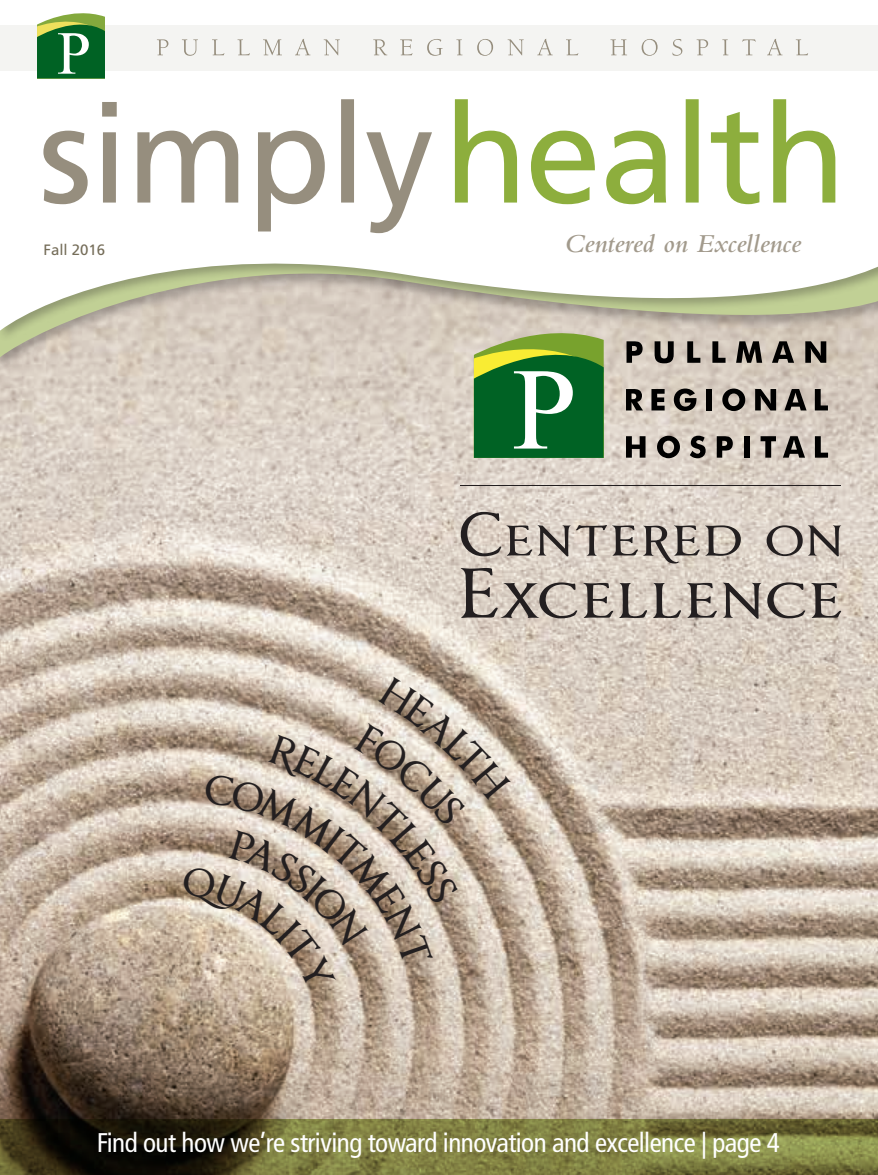
<style>
.page{position:relative;width:878px;height:1175px;background:#fff}
.page>*{position:absolute;margin:0;border:0;box-sizing:border-box;transform-origin:0 0}
.t1{font:condensed 27px "Frutiger LT Std";letter-spacing:-.02em;color:#fff}
.t2{font:italic 600 27px "Bembo Std";color:#a29a8c}
.t3{font:15px "Frutiger LT Std";color:#756d59}
</style>
<div class="page">
<img style="left:0;top:370px;width:878px;height:749px">
<svg style="left:626px;top:436px;width:19px;height:21px"></svg>
<svg style="left:657px;top:436px;width:23px;height:22px"></svg>
<svg style="left:689px;top:436px;width:16px;height:22px"></svg>
<svg style="left:716px;top:436px;width:16px;height:21px"></svg>
<div style="left:743px;top:436px;width:6px;height:21px;background:#000"></div>
<svg style="left:760px;top:436px;width:16px;height:21px"></svg>
<svg style="left:782px;top:436px;width:23px;height:21px"></svg>
<svg style="left:814px;top:436px;width:14px;height:21px"></svg>
<svg style="left:626px;top:389px;width:17px;height:21px"></svg>
<svg style="left:651px;top:389px;width:13px;height:21px"></svg>
<svg style="left:673px;top:388px;width:23px;height:23px"></svg>
<div style="left:706px;top:389px;width:6px;height:21px;background:#000"></div>
<svg style="left:722px;top:388px;width:23px;height:23px"></svg>
<svg style="left:755px;top:389px;width:21px;height:21px"></svg>
<svg style="left:784px;top:389px;width:22px;height:21px"></svg>
<svg style="left:814px;top:389px;width:13px;height:21px"></svg>
<svg style="left:474px;top:370px;width:129px;height:88px;background:#257943"></svg>
<hr style="left:460px;top:485px;width:381px;height:1px;background:#231f20">
<svg style="left:460px;top:512px;width:381px;height:106px;background:#bdb3aa"></svg>
<div style="left:0;top:14px;width:878px;height:356px;background:#231f20;opacity:.3"></div>
<svg style="left:0;top:342px;width:878px;height:15px;background:#b9b599"></svg>
<svg style="left:0;top:14px;width:878px;height:326px"></svg>
<div style="left:0;top:25px;width:878px;height:45px;background:#f4f4f2"></div>
<svg style="left:157px;top:39px;width:651px;height:17px"></svg>
<svg style="left:37px;top:13px;width:68px;height:66px;background:#45894b"></svg>
<svg style="left:0;top:1119px;width:878px;height:55px;background:#626131"></svg>
<svg style="left:455px;top:99px;width:380px;height:105px"></svg>
<svg style="left:43px;top:99px;width:389px;height:134px"></svg>
<svg style="left:180px;top:676px;width:331px;height:316px;background:#c4b4a3"></svg>
<p class="t3" style="left:44px;top:240px;width:63px">Fall 2016</p>
<p class="t2" style="left:564px;top:229px;width:238px">Centered on Excellence</p>
<p class="t1" style="left:97px;top:1127px;width:684px">Find out how we’re striving toward innovation and excellence | page 4</p>
</div>
